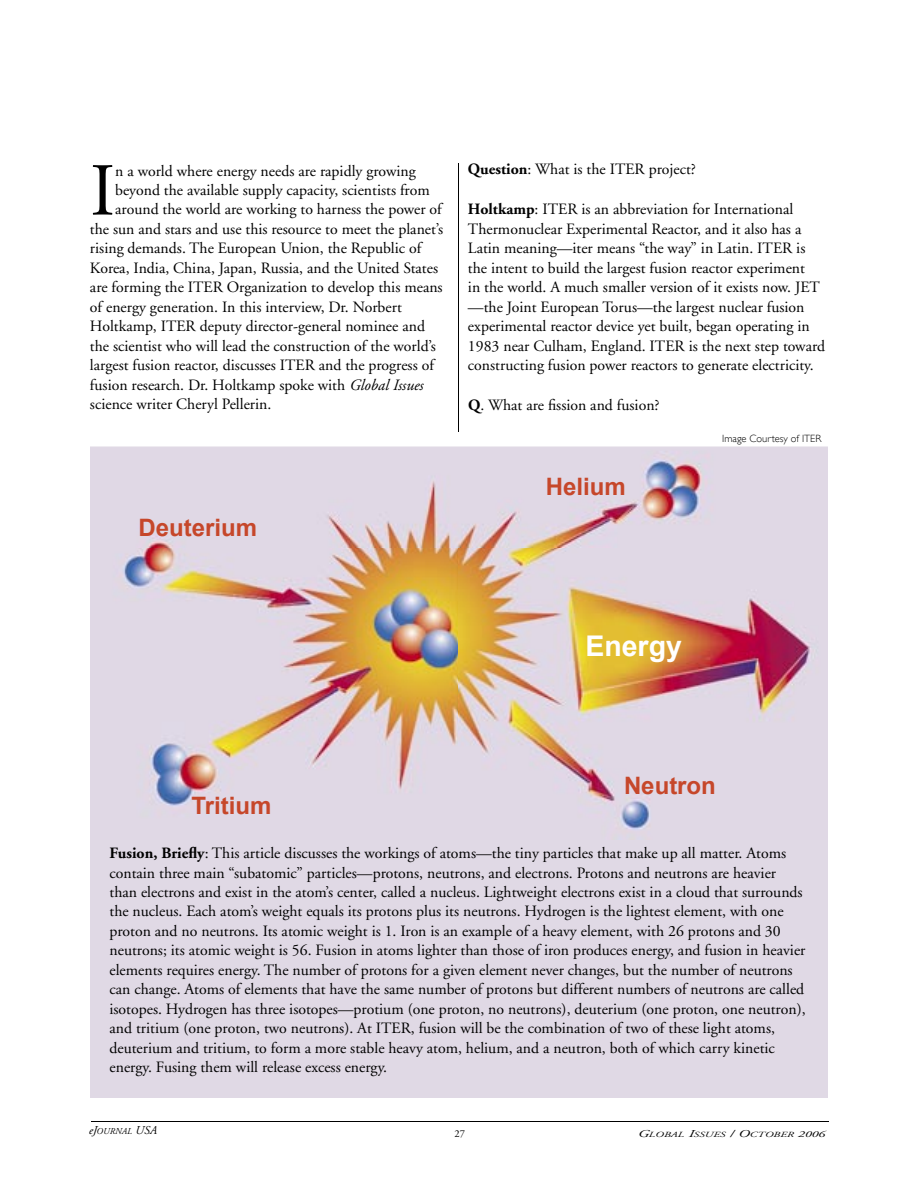
<style>
.page{position:relative;width:918px;height:1188px;background:#fff}
.page>*{position:absolute;margin:0;border:0;box-sizing:border-box;transform-origin:0 0}
.t1{font:74.55px "Adobe Garamond";color:#000}
.t2{font:700 28.5px "Arial";color:#fff}
.t3{font:700 24px "Arial";color:#c6472a}
.t4{font:15.75px/19.5px "Adobe Garamond";color:#000}
.t5{font:300 10.5px "Gill Sans";color:#000}
.t6{font:10.5px "Adobe Garamond";color:#000}
.t7{font:italic 9px "Adobe Garamond";color:#000}
.t8{font:italic 7.8px "Adobe Garamond";color:#000;scale:1.5 1}
.s1{font-style:italic}
.s2{font-weight:700}
.s3{font-size:12px}
.s4{font-size:10.5px}
.s5{font-size:9px}
</style>
<div class="page">
<hr style="left:91px;top:1121px;width:738px;height:1px;background:#000">
<div style="left:90px;top:446px;width:738px;height:652px;background:#e0d9e5"></div>
<hr style="left:458px;top:163px;width:1px;height:269px;background:#000">
<img style="left:90px;top:449px;width:738px;height:391px">
<h1 class="t1" style="left:90px;top:151px;width:27px">I</h1>
<p class="t4" style="left:115px;top:161px;width:302px">n a world where energy needs are rapidly growing</p>
<p class="t4" style="left:115px;top:181px;width:316px">beyond the available supply capacity, scientists from</p>
<p class="t4" style="left:115px;top:200px;width:328px">around the world are working to harness the power of</p>
<p class="t4" style="left:90px;top:220px;width:355px">the sun and stars and use this resource to meet the planet’s</p>
<p class="t4" style="left:90px;top:239px;width:333px">rising demands. The European Union, the Republic of</p>
<p class="t4" style="left:90px;top:259px;width:350px">Korea, India, China, Japan, Russia, and the United States</p>
<p class="t4" style="left:90px;top:278px;width:354px">are forming the ITER Organization to develop this means</p>
<p class="t4" style="left:90px;top:298px;width:313px">of energy generation. In this interview, Dr. Norbert</p>
<p class="t4" style="left:90px;top:317px;width:337px">Holtkamp, ITER deputy director-general nominee and</p>
<p class="t4" style="left:90px;top:337px;width:348px">the scientist who will lead the construction of the world’s</p>
<p class="t4" style="left:90px;top:356px;width:345px">largest fusion reactor, discusses ITER and the progress of</p>
<p class="t4" style="left:90px;top:376px;width:335px">fusion research. Dr. Holtkamp spoke with <span class="s1">Global Issues</span></p>
<p class="t4" style="left:90px;top:395px;width:183px">science writer Cheryl Pellerin.</p>
<h3 class="t3" style="left:138px;top:514px;width:120px">Deuterium</h3>
<p class="t4" style="left:468px;top:159px;width:229px"><span class="s2">Question</span>: What is the ITER project?</p>
<p class="t4" style="left:468px;top:200px;width:359px"><span class="s2">Holtkamp</span>: ITER is an abbreviation for International Thermonuclear Experimental Reactor, and it also has a Latin meaning—iter means “the way” in Latin. ITER is the intent to build the largest fusion reactor experiment<br>in the world. A much smaller version of it exists now. JET —the Joint European Torus—the largest nuclear fusion experimental reactor device yet built, began operating in 1983 near Culham, England. ITER is the next step toward constructing fusion power reactors to generate electricity.</p>
<p class="t4" style="left:468px;top:395px;width:193px"><span class="s2">Q</span>. What are fission and fusion?</p>
<h3 class="t3" style="left:546px;top:473px;width:82px">Helium</h3>
<p class="t5" style="left:722px;top:432px;width:101px">Image Courtesy of ITER</p>
<h2 class="t2" style="left:585px;top:630px;width:98px">Energy</h2>
<h3 class="t3" style="left:192px;top:793px;width:82px">Tritium</h3>
<h3 class="t3" style="left:624px;top:773px;width:93px">Neutron</h3>
<p class="t4" style="left:110px;top:844px;width:698px"><span class="s2">Fusion, Briefly</span>: This article discusses the workings of atoms—the tiny particles that make up all matter. Atoms contain three main “subatomic” particles—protons, neutrons, and electrons. Protons and neutrons are heavier than electrons and exist in the atom’s center, called a nucleus. Lightweight electrons exist in a cloud that surrounds the nucleus. Each atom’s weight equals its protons plus its neutrons. Hydrogen is the lightest element, with one proton and no neutrons. Its atomic weight is 1. Iron is an example of a heavy element, with 26 protons and 30 neutrons; its atomic weight is 56. Fusion in atoms lighter than those of iron produces energy, and fusion in heavier elements requires energy. The number of protons for a given element never changes, but the number of neutrons can change. Atoms of elements that have the same number of protons but different numbers of neutrons are called isotopes. Hydrogen has three isotopes—protium (one proton, no neutrons), deuterium (one proton, one neutron), and tritium (one proton, two neutrons). At ITER, fusion will be the combination of two of these light atoms, deuterium and tritium, to form a more stable heavy atom, helium, and a neutron, both of which carry kinetic energy. Fusing them will release excess energy.</p>
<p class="t7" style="left:88px;top:1126px;width:70px"><span class="s3">eJ</span>OURNAL <span class="s3">USA</span></p>
<p class="t8" style="left:638px;top:1131px;width:126px"><span class="s4">G</span>LOBAL <span class="s4">I</span>SSUES <span class="s4">/ O</span>CTOBER <span class="s5">2006</span></p>
<p class="t6" style="left:455px;top:1128px;width:12px">27</p>
</div>
